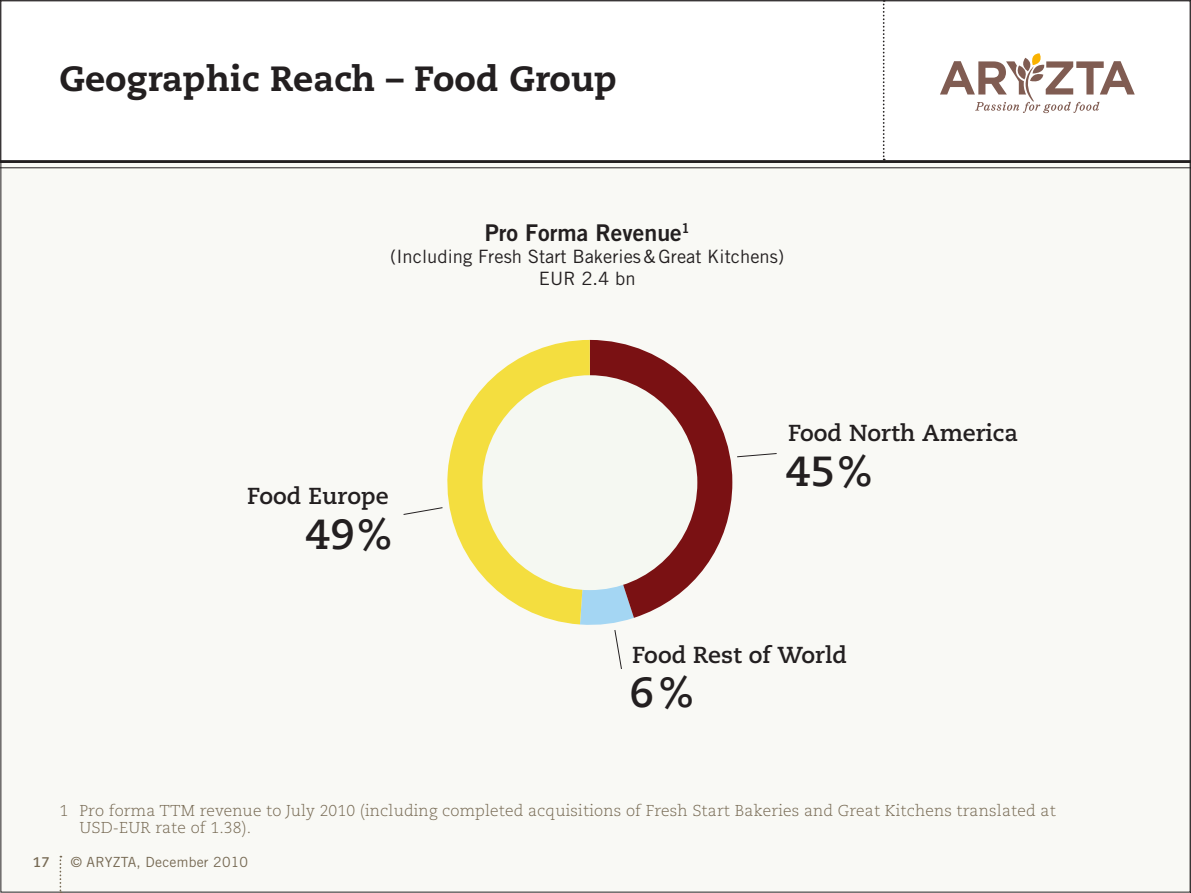
<style>
.page{position:relative;width:1191px;height:893px;background:#fff}
.page>*{position:absolute;margin:0;border:0;box-sizing:border-box;transform-origin:0 0}
.t1{font:700 42px "Caecilia LT Std";color:#231f20}
.t2{font:800 35px "Caecilia LT Std";letter-spacing:.005em;color:#231f20}
.t3{font:700 23.1px "Caecilia LT Std";color:#231f20}
.t4{font:23.1px "Trade Gothic Bold Two";color:#231f20}
.t5{font:18.38px/22.1px "Trade Gothic";color:#231f20;text-align:center}
.t6{font:300 15.75px/17.5px "Caecilia LT Std";letter-spacing:.01em;color:#766953}
.t7{font:14px "Trade Gothic";letter-spacing:.015em;color:#766953}
.t8{font:700 14px "Caecilia LT Std";color:#766953}
</style>
<div class="page">
<svg style="left:882px;top:3px;width:2px;height:157px"></svg>
<svg style="left:940px;top:53px;width:194px;height:60px"></svg>
<div style="left:1px;top:161px;width:1189px;height:732px;background:#f9f9f5"></div>
<hr style="left:0;top:167px;width:1191px;height:1px;background:#231f20">
<hr style="left:0;top:160px;width:1191px;height:3px;background:#231f20">
<svg style="left:442px;top:340px;width:290px;height:285px"></svg>
<div style="left:482px;top:375px;width:215px;height:215px;background:#f5f8f2;border-radius:50%"></div>
<svg style="left:60px;top:856px;width:1px;height:37px"></svg>
<h2 class="t2" style="left:60px;top:57px;width:559px">Geographic Reach – Food Group</h2>
<h3 class="t4" style="left:485px;top:219px;width:207px">Pro Forma Revenue<sup>1</sup></h3>
<p class="t5" style="left:390px;top:245px;width:395px">(Including Fresh Start Bakeries&amp; Great Kitchens)<br>EUR 2.4 bn</p>
<h3 class="t3" style="left:247px;top:483px;width:143px">Food Europe</h3>
<h1 class="t1" style="left:305px;top:510px;width:88px">49%</h1>
<h3 class="t3" style="left:788px;top:420px;width:232px">Food North America</h3>
<h1 class="t1" style="left:785px;top:446px;width:88px">45%</h1>
<h3 class="t3" style="left:632px;top:641px;width:216px">Food Rest of World</h3>
<h1 class="t1" style="left:629px;top:668px;width:66px">6%</h1>
<p class="t5" style="left:546px;top:798px;width:98px">EUR 2.4 bn</p>
<p class="t6" style="left:79px;top:802px;width:978px;text-indent:-20px">1 Pro forma TTM revenue to July 2010 (including completed acquisitions of Fresh Start Bakeries and Great Kitchens translated at<br>USD-EUR rate of 1.38).</p>
<p class="t8" style="left:33px;top:853px;width:18px">17</p>
<p class="t7" style="left:71px;top:854px;width:179px">© ARYZTA, December 2010</p>
</div>
